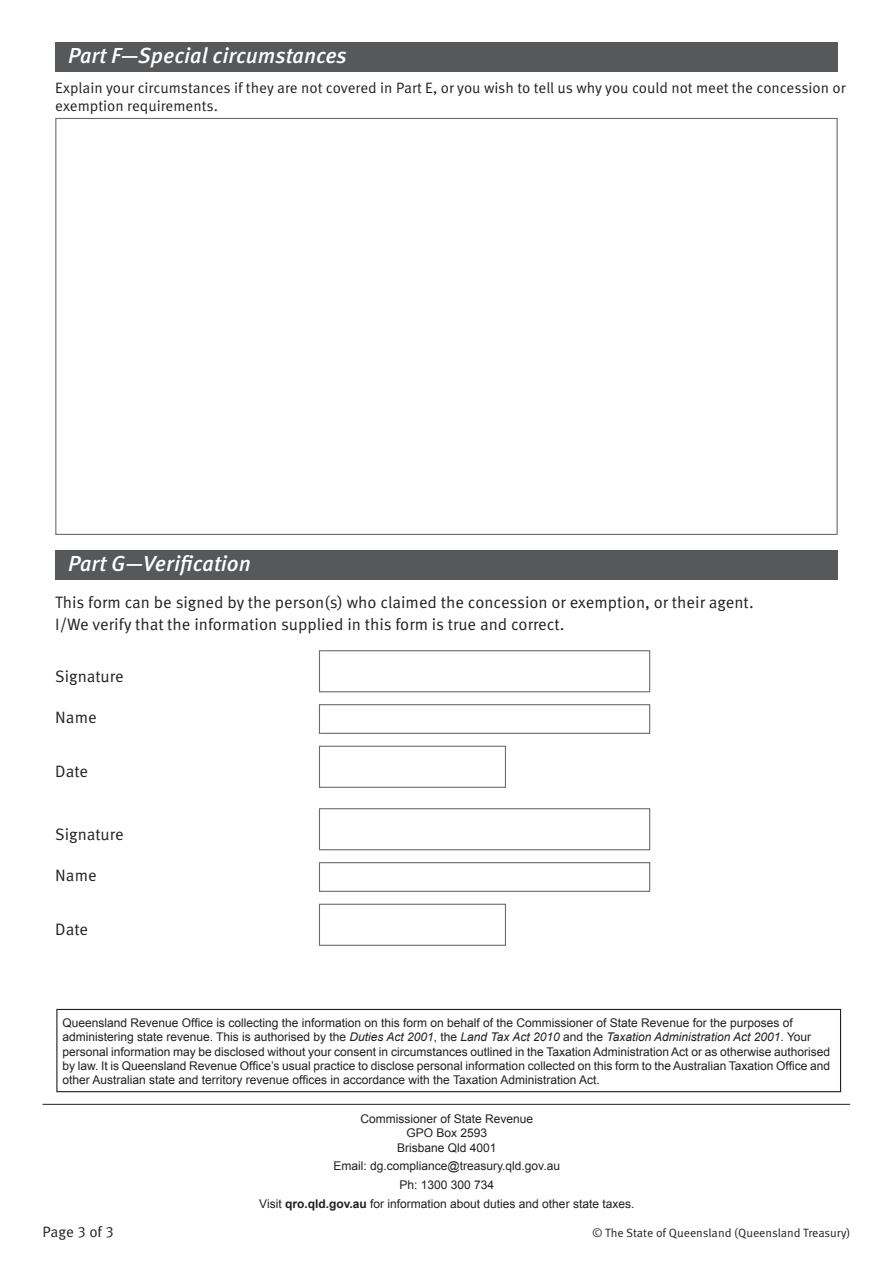
<style>
.page{position:relative;width:893px;height:1263px;background:#fff}
.page>*{position:absolute;margin:0;border:0;box-sizing:border-box;transform-origin:0 0}
.Text_Heading{font:italic 500 21.75px "Meta Pro";color:#fff}
.t1{font:16.5px "Meta Pro";color:#231f20}
.Text_Heading-2{font:15px/18px "Meta Pro";color:#231f20}
.Form_text{font:15px "Meta Pro";letter-spacing:-.005em;color:#231f20}
.Privacy_statement{font:12px "Arial";color:#231f20}
.Form_text-2{font:12px "Meta Pro";color:#231f20}
.s1{font-style:italic}
.s2{font-weight:700}
</style>
<div class="page">
<hr style="left:43px;top:1104px;width:807px;height:1px;background:#231f20">
<div style="left:56px;top:1009px;width:785px;height:83px;border:1px solid #231f20"></div>
<div style="left:55px;top:43px;width:783px;height:29px;background:#57585a"></div>
<div style="left:55px;top:118px;width:783px;height:417px;background:#fff;border:1px solid #6c6d70"></div>
<div style="left:55px;top:550px;width:783px;height:30px;background:#57585a"></div>
<div style="left:319px;top:650px;width:331px;height:42px;background:#fff;border:1px solid #6c6d70"></div>
<div style="left:319px;top:704px;width:331px;height:30px;background:#fff;border:1px solid #6c6d70"></div>
<div style="left:319px;top:746px;width:187px;height:42px;background:#fff;border:1px solid #6c6d70"></div>
<div style="left:319px;top:808px;width:331px;height:42px;background:#fff;border:1px solid #6c6d70"></div>
<div style="left:319px;top:862px;width:331px;height:30px;background:#fff;border:1px solid #6c6d70"></div>
<div style="left:319px;top:904px;width:187px;height:42px;background:#fff;border:1px solid #6c6d70"></div>
<p class="Text_Heading" style="left:68px;top:42px;width:280px">Part F—Special circumstances</p>
<p class="Text_Heading-2" style="left:55px;top:80px;width:792px">Explain your circumstances if they are not covered in Part E, or you wish to tell us why you could not meet the concession or exemption requirements.</p>
<p class="Text_Heading" style="left:68px;top:549px;width:184px">Part G—Verification</p>
<p class="t1" style="left:55px;top:592px;width:700px">This form can be signed by the person(s) who claimed the concession or exemption, or their agent.</p>
<p class="t1" style="left:55px;top:614px;width:511px">I/We verify that the information supplied in this form is true and correct.</p>
<p class="t1" style="left:55px;top:666px;width:70px">Signature</p>
<p class="t1" style="left:55px;top:707px;width:43px">Name</p>
<p class="t1" style="left:55px;top:761px;width:34px">Date</p>
<p class="t1" style="left:55px;top:824px;width:70px">Signature</p>
<p class="t1" style="left:55px;top:865px;width:43px">Name</p>
<p class="t1" style="left:55px;top:919px;width:34px">Date</p>
<p class="Privacy_statement" style="left:62px;top:1015px;width:732px">Queensland Revenue Office is collecting the information on this form on behalf of the Commissioner of State Revenue for the purposes of</p>
<p class="Privacy_statement" style="left:62px;top:1029px;width:750px">administering state revenue. This is authorised by the <span class="s1">Duties Act 2001</span>, the <span class="s1">Land Tax Act 2010</span> and the <span class="s1">Taxation Administration Act 2001</span>. Your</p>
<p class="Privacy_statement" style="left:62px;top:1043px;width:769px">personal information may be disclosed without your consent in circumstances outlined in the Taxation Administration Act or as otherwise authorised</p>
<p class="Privacy_statement" style="left:62px;top:1058px;width:769px">by law. It is Queensland Revenue Office’s usual practice to disclose personal information collected on this form to the Australian Taxation Office and</p>
<p class="Privacy_statement" style="left:62px;top:1072px;width:539px">other Australian state and territory revenue offices in accordance with the Taxation Administration Act.</p>
<p class="Privacy_statement" style="left:360px;top:1111px;width:174px">Commissioner of State Revenue</p>
<p class="Privacy_statement" style="left:406px;top:1125px;width:82px">GPO Box 2593</p>
<p class="Privacy_statement" style="left:397px;top:1139px;width:101px">Brisbane Qld 4001</p>
<p class="Privacy_statement" style="left:334px;top:1158px;width:228px">Email: dg.compliance@treasury.qld.gov.au</p>
<p class="Privacy_statement" style="left:399px;top:1177px;width:96px">Ph: 1300 300 734</p>
<p class="Privacy_statement" style="left:259px;top:1195px;width:377px">Visit <span class="s2">qro.qld.gov.au</span> for information about duties and other state taxes.</p>
<p class="Form_text" style="left:43px;top:1222px;width:73px">Page 3 of 3</p>
<p class="Form_text-2" style="left:592px;top:1225px;width:260px">© The State of Queensland (Queensland Treasury)</p>
</div>
